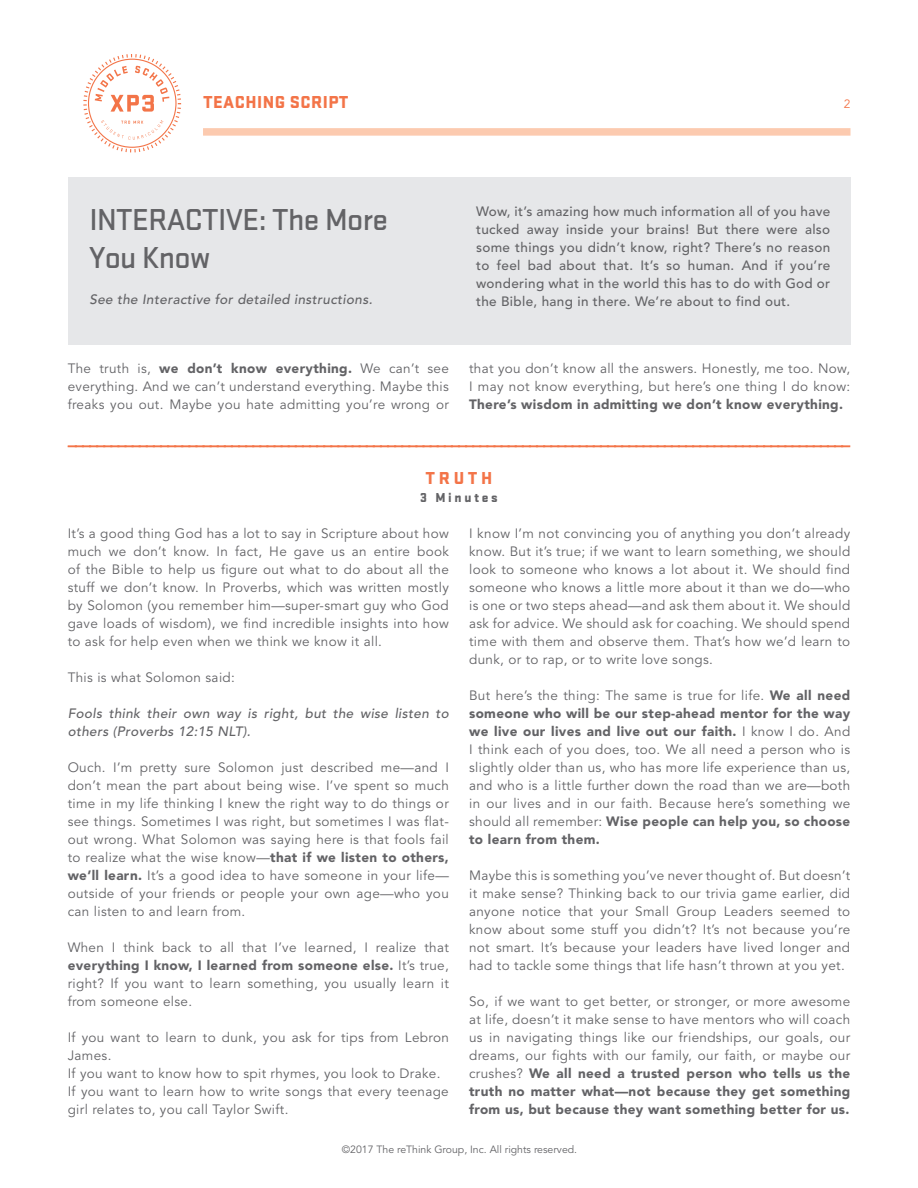
<style>
.page{position:relative;width:918px;height:1188px;background:#fff}
.page>*{position:absolute;margin:0;border:0;box-sizing:border-box;transform-origin:0 0}
.t1{font:500 31.5px/37.8px "Stratum No 2";letter-spacing:-.02em;color:#636366}
.t2{font:900 18px "Stratum No 2";letter-spacing:.025em;color:#f37448}
.t3{font:900 18px "Stratum No 2";letter-spacing:.2em;color:#f37448}
.t4{font:13.5px/18px "Avenir";letter-spacing:.025em;color:#636366;text-align:justify}
.Default{font:500 13.5px/18px "Avenir";letter-spacing:.025em;color:#636366;text-align:justify}
.Default-2{font:italic 500 13.5px/18px "Avenir";letter-spacing:.025em;color:#636366}
.t5{font:900 13.5px "Stratum No 2";letter-spacing:.2em;color:#636366}
.t6{font:12px "Avenir";color:#f37448}
.t7{font:10.5px "Avenir";color:#636366}
.s1{font-weight:900}
</style>
<div class="page">
<div style="left:203px;top:128px;width:648px;height:8px;background:#fccaaf"></div>
<svg style="left:83px;top:54px;width:98px;height:98px"></svg>
<svg style="left:68px;top:446px;width:782px;height:1px"></svg>
<div style="left:68px;top:177px;width:783px;height:167px;background:#e6e7e9"></div>
<p class="t2" style="left:203px;top:92px;width:147px">TEACHING SCRIPT</p>
<p class="t6" style="left:844px;top:97px;width:8px">2</p>
<p class="t1" style="left:90px;top:201px;width:300px">INTERACTIVE: The More<br>You Know</p>
<p class="Default-2" style="left:90px;top:291px;width:284px">See the Interactive for detailed instructions.</p>
<p class="Default" style="left:476px;top:202px;width:356px">Wow, it’s amazing how much information all of you have tucked away inside your brains! But there were also some things you didn’t know, right? There’s no reason to feel bad about that. It’s so human. And if you’re wondering what in the world this has to do with God or the Bible, hang in there. We’re about to find out.</p>
<p class="t4" style="left:68px;top:359px;width:383px">The truth is, <span class="s1">we don’t know everything.</span> We can’t see everything. And we can’t understand everything. Maybe this freaks you out. Maybe you hate admitting you’re wrong or</p>
<p class="t4" style="left:469px;top:359px;width:383px">that you don’t know all the answers. Honestly, me too. Now, I may not know everything, but here’s one thing I do know:<br><span class="s1">There’s wisdom in admitting we don’t know everything.</span></p>
<p class="t3" style="left:426px;top:468px;width:68px">TRUTH</p>
<p class="t5" style="left:420px;top:490px;width:79px">3 Minutes</p>
<p class="t4" style="left:68px;top:525px;width:383px">It’s a good thing God has a lot to say in Scripture about how much we don’t know. In fact, He gave us an entire book of the Bible to help us figure out what to do about all the stuff we don’t know. In Proverbs, which was written mostly by Solomon (you remember him—super-smart guy who God gave loads of wisdom), we find incredible insights into how to ask for help even when we think we know it all.</p>
<p class="t4" style="left:68px;top:669px;width:169px">This is what Solomon said:</p>
<p class="Default-2" style="left:68px;top:705px;width:383px">Fools think their own way is right, but the wise listen to others (Proverbs 12:15 NLT).</p>
<p class="t4" style="left:68px;top:759px;width:383px">Ouch. I’m pretty sure Solomon just described me—and I don’t mean the part about being wise. I’ve spent so much time in my life thinking I knew the right way to do things or see things. Sometimes I was right, but sometimes I was flat&shy;out wrong. What Solomon was saying here is that fools fail to realize what the wise know—<span class="s1">that if we listen to others, we’ll learn.</span> It’s a good idea to have someone in your life— outside of your friends or people your own age—who you can listen to and learn from.</p>
<p class="t4" style="left:68px;top:939px;width:383px">When I think back to all that I’ve learned, I realize that <span class="s1">everything I know, I learned from someone else.</span> It’s true, right? If you want to learn something, you usually learn it from someone else.</p>
<p class="t4" style="left:68px;top:1029px;width:383px">If you want to learn to dunk, you ask for tips from Lebron<br>James.</p>
<p class="t4" style="left:68px;top:1065px;width:374px">If you want to know how to spit rhymes, you look to Drake.</p>
<p class="t4" style="left:68px;top:1083px;width:383px">If you want to learn how to write songs that every teenage girl relates to, you call Taylor Swift.</p>
<p class="t4" style="left:469px;top:525px;width:383px">I know I’m not convincing you of anything you don’t already know. But it’s true; if we want to learn something, we should look to someone who knows a lot about it. We should find someone who knows a little more about it than we do—who is one or two steps ahead—and ask them about it. We should ask for advice. We should ask for coaching. We should spend time with them and observe them. That’s how we’d learn to dunk, or to rap, or to write love songs.</p>
<p class="t4" style="left:469px;top:687px;width:383px">But here’s the thing: The same is true for life. <span class="s1">We all need someone who will be our step-ahead mentor for the way we live our lives and live out our faith.</span> I know I do. And I think each of you does, too. We all need a person who is slightly older than us, who has more life experience than us, and who is a little further down the road than we are—both in our lives and in our faith. Because here’s something we should all remember: <span class="s1">Wise people can help you, so choose to learn from them.</span></p>
<p class="t4" style="left:469px;top:867px;width:383px">Maybe this is something you’ve never thought of. But doesn’t it make sense? Thinking back to our trivia game earlier, did anyone notice that your Small Group Leaders seemed to know about some stuff you didn’t? It’s not because you’re not smart. It’s because your leaders have lived longer and had to tackle some things that life hasn’t thrown at you yet.</p>
<p class="t4" style="left:469px;top:993px;width:383px">So, if we want to get better, or stronger, or more awesome at life, doesn’t it make sense to have mentors who will coach us in navigating things like our friendships, our goals, our dreams, our fights with our family, our faith, or maybe our crushes? <span class="s1">We all need a trusted person who tells us the truth no matter what—not because they get something from us, but because they want something better for us.</span></p>
<p class="t7" style="left:342px;top:1143px;width:237px">©2017 The reThink Group, Inc. All rights reserved.</p>
</div>
